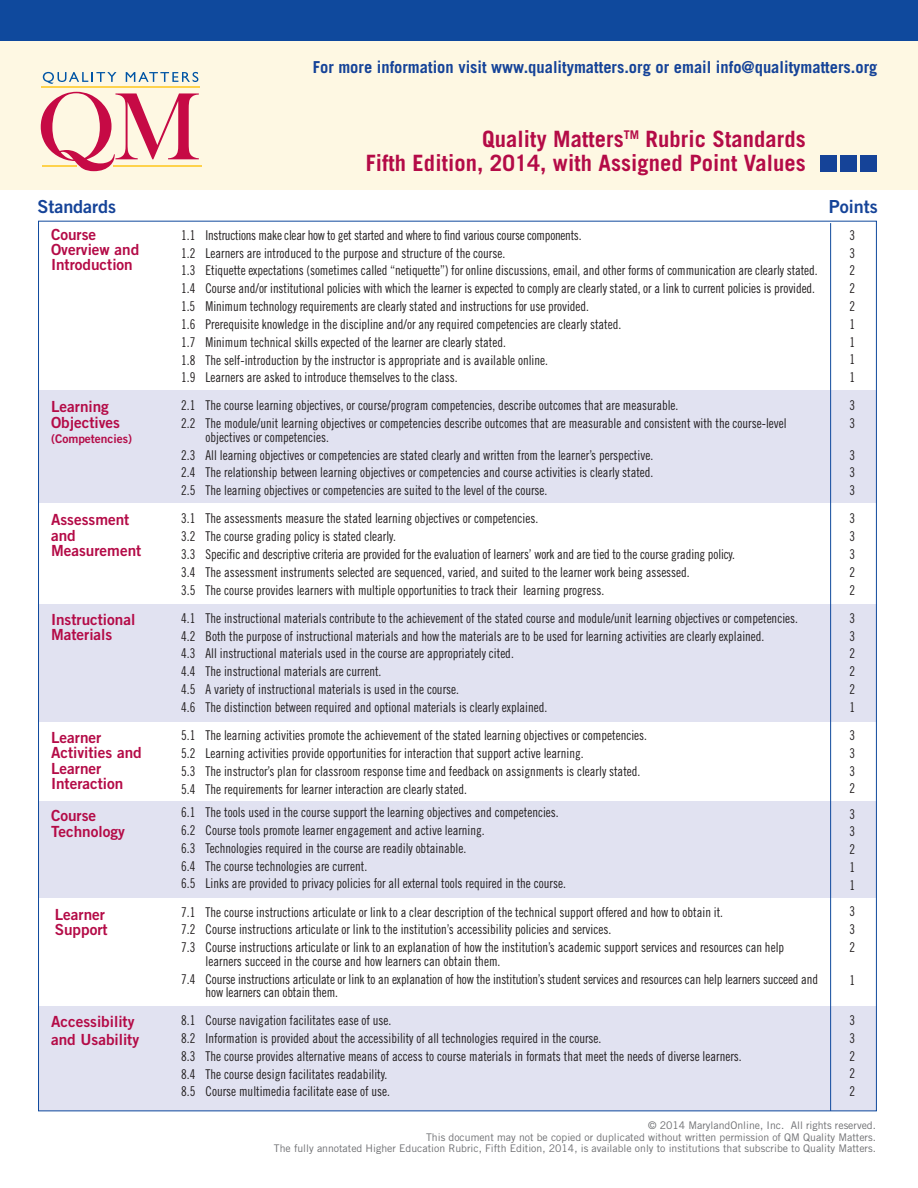
<style>
.page{position:relative;width:918px;height:1188px;background:#fff}
.page>*{position:absolute;margin:0;border:0;box-sizing:border-box;transform-origin:0 0}
.t1{font:700 22.5px/24px "Trade Gothic";letter-spacing:.005em;color:#b40b47;text-align:right}
.t2{font:18px "Trade Gothic Bold Two";color:#154398}
.t3{font:700 16.5px "Trade Gothic";color:#154398}
.t4{font:15.3px/15.3px "Trade Gothic Bold Two";color:#b40b47}
.t5{font:13.5px/17.9px "Trade Gothic Cond Eighteen";color:#231f20;scale:.95 1}
.t6{font:12px "Trade Gothic Bold Two";color:#b40b47}
.t7{font:10.5px/11.4px "Trade Gothic";color:#6c6d70;text-align:right}
</style>
<div class="page">
<div style="left:38px;top:390px;width:839px;height:113px;background:#e1e2f1"></div>
<div style="left:38px;top:605px;width:839px;height:117px;background:#e1e2f1"></div>
<div style="left:38px;top:801px;width:839px;height:97px;background:#e1e2f1"></div>
<div style="left:38px;top:1006px;width:839px;height:105px;background:#e1e2f1"></div>
<div style="left:0;top:33px;width:918px;height:157px;background:#fef8e3"></div>
<svg style="left:43px;top:72px;width:73px;height:12px"></svg>
<svg style="left:126px;top:72px;width:72px;height:10px"></svg>
<hr style="left:41px;top:86px;width:159px;height:1px;background:#fed24c">
<svg style="left:41px;top:92px;width:158px;height:79px"></svg>
<hr style="left:42px;top:166px;width:35px;height:1px;background:#fed24c">
<hr style="left:114px;top:166px;width:88px;height:1px;background:#fed24c">
<div style="left:0;top:0;width:918px;height:40px;background:#0f499d"></div>
<div style="left:820px;top:155px;width:16px;height:16px;background:#154398"></div>
<div style="left:840px;top:155px;width:17px;height:16px;background:#154398"></div>
<div style="left:861px;top:155px;width:16px;height:16px;background:#154398"></div>
<hr style="left:830px;top:223px;width:1px;height:888px;background:#0f499d">
<p class="t3" style="left:313px;top:62px;width:566px">For more information visit www.qualitymatters.org or email info@qualitymatters.org</p>
<h1 class="t1" style="left:366px;top:129px;width:442px">Quality Matters<sup>TM</sup> Rubric Standards<br>Fifth Edition, 2014, with Assigned Point Values</h1>
<h2 class="t2" style="left:37px;top:200px;width:80px">Standards</h2>
<h2 class="t2" style="left:829px;top:200px;width:50px">Points</h2>
<p class="t5" style="left:850px;top:227px;width:7px;text-align:justify">3<br>3<br>2<br>2<br>2<br>1<br>1<br>1<br>1</p>
<p class="t5" style="left:850px;top:398px;width:7px">3<br>3</p>
<p class="t5" style="left:850px;top:447px;width:7px;text-align:justify">3<br>3<br>3</p>
<p class="t5" style="left:850px;top:511px;width:7px;text-align:justify">3<br>3<br>3<br>2<br>2</p>
<p class="t5" style="left:850px;top:610px;width:7px;text-align:justify">3<br>3<br>2<br>2<br>2<br>1</p>
<p class="t5" style="left:850px;top:727px;width:7px;text-align:justify">3<br>3<br>3<br>2</p>
<p class="t5" style="left:850px;top:806px;width:7px;text-align:justify">3<br>3<br>2<br>1<br>1</p>
<p class="t5" style="left:850px;top:904px;width:7px;text-align:justify">3<br>3<br>2</p>
<p class="t5" style="left:850px;top:972px;width:7px">1</p>
<p class="t5" style="left:850px;top:1012px;width:7px;text-align:justify">3<br>3<br>2<br>2<br>2</p>
<p class="t7" style="left:274px;top:1121px;width:604px">© 2014 MarylandOnline, Inc. All rights reserved.<br>This document may not be copied or duplicated without written permission of QM Quality Matters.<br>The fully annotated Higher Education Rubric, Fifth Edition, 2014, is available only to institutions that subscribe to Quality Matters.</p>
<p class="t4" style="left:51px;top:228px;width:90px">Course<br>Overview and<br>Introduction</p>
<p class="t5" style="left:181px;top:227px;width:672px">1.1 Instructions make clear how to get started and where to find various course components.<br>1.2 Learners are introduced to the purpose and structure of the course.<br>1.3 Etiquette expectations (sometimes called “netiquette”) for online discussions, email, and other forms of communication are clearly stated.<br>1.4 Course and/or institutional policies with which the learner is expected to comply are clearly stated, or a link to current policies is provided.<br>1.5 Minimum technology requirements are clearly stated and instructions for use provided.<br>1.6 Prerequisite knowledge in the discipline and/or any required competencies are clearly stated.<br>1.7 Minimum technical skills expected of the learner are clearly stated.<br>1.8 The self-introduction by the instructor is appropriate and is available online.<br>1.9 Learners are asked to introduce themselves to the class.</p>
<p class="t5" style="left:181px;top:398px;width:639px">2.1 The course learning objectives, or course/program competencies, describe outcomes that are measurable.<br>2.2 The module/unit learning objectives or competencies describe outcomes that are measurable and consistent with the course-level</p>
<p class="t5" style="left:181px;top:429px;width:499px;text-indent:24px">objectives or competencies.<br>2.3 All learning objectives or competencies are stated clearly and written from the learner’s perspective.<br>2.4 The relationship between learning objectives or competencies and course activities is clearly stated.<br>2.5 The learning objectives or competencies are suited to the level of the course.</p>
<p class="t5" style="left:181px;top:511px;width:585px">3.1 The assessments measure the stated learning objectives or competencies.<br>3.2 The course grading policy is stated clearly.<br>3.3 Specific and descriptive criteria are provided for the evaluation of learners’ work and are tied to the course grading policy.<br>3.4 The assessment instruments selected are sequenced, varied, and suited to the learner work being assessed.<br>3.5 The course provides learners with multiple opportunities to track their learning progress.</p>
<p class="t5" style="left:181px;top:610px;width:651px">4.1 The instructional materials contribute to the achievement of the stated course and module/unit learning objectives or competencies.<br>4.2 Both the purpose of instructional materials and how the materials are to be used for learning activities are clearly explained.<br>4.3 All instructional materials used in the course are appropriately cited.<br>4.4 The instructional materials are current.<br>4.5 A variety of instructional materials is used in the course.<br>4.6 The distinction between required and optional materials is clearly explained.</p>
<p class="t5" style="left:181px;top:727px;width:492px">5.1 The learning activities promote the achievement of the stated learning objectives or competencies.<br>5.2 Learning activities provide opportunities for interaction that support active learning.<br>5.3 The instructor’s plan for classroom response time and feedback on assignments is clearly stated.<br>5.4 The requirements for learner interaction are clearly stated.</p>
<p class="t5" style="left:181px;top:804px;width:406px">6.1 The tools used in the course support the learning objectives and competencies.<br>6.2 Course tools promote learner engagement and active learning.<br>6.3 Technologies required in the course are readily obtainable.<br>6.4 The course technologies are current.<br>6.5 Links are provided to privacy policies for all external tools required in the course.</p>
<p class="t5" style="left:181px;top:904px;width:636px">7.1 The course instructions articulate or link to a clear description of the technical support offered and how to obtain it.<br>7.2 Course instructions articulate or link to the institution’s accessibility policies and services.<br>7.3 Course instructions articulate or link to an explanation of how the institution’s academic support services and resources can help</p>
<p class="t5" style="left:181px;top:953px;width:672px;text-indent:24px">learners succeed in the course and how learners can obtain them.<br>7.4 Course instructions articulate or link to an explanation of how the institution’s student services and resources can help learners succeed and</p>
<p class="t5" style="left:181px;top:979px;width:223px;line-height:28.2px;text-indent:24px">how learners can obtain them.<br>8.1 Course navigation facilitates ease of use.</p>
<p class="t5" style="left:181px;top:1030px;width:592px">8.2 Information is provided about the accessibility of all technologies required in the course.<br>8.3 The course provides alternative means of access to course materials in formats that meet the needs of diverse learners.<br>8.4 The course design facilitates readability.<br>8.5 Course multimedia facilitate ease of use.</p>
<p class="t4" style="left:51px;top:401px;width:71px">Learning<br>Objectives</p>
<p class="t6" style="left:51px;top:434px;width:83px">(Competencies)</p>
<p class="t4" style="left:51px;top:514px;width:92px">Assessment and<br>Measurement</p>
<p class="t4" style="left:51px;top:613px;width:86px">Instructional<br>Materials</p>
<p class="t4" style="left:51px;top:731px;width:92px">Learner<br>Activities and<br>Learner<br>Interaction</p>
<p class="t4" style="left:51px;top:809px;width:75px">Course<br>Technology</p>
<p class="t4" style="left:55px;top:908px;width:54px">Learner<br>Support</p>
<p class="t4" style="left:51px;top:1013px;width:90px;line-height:18.5px">Accessibility and Usability</p>
</div>
